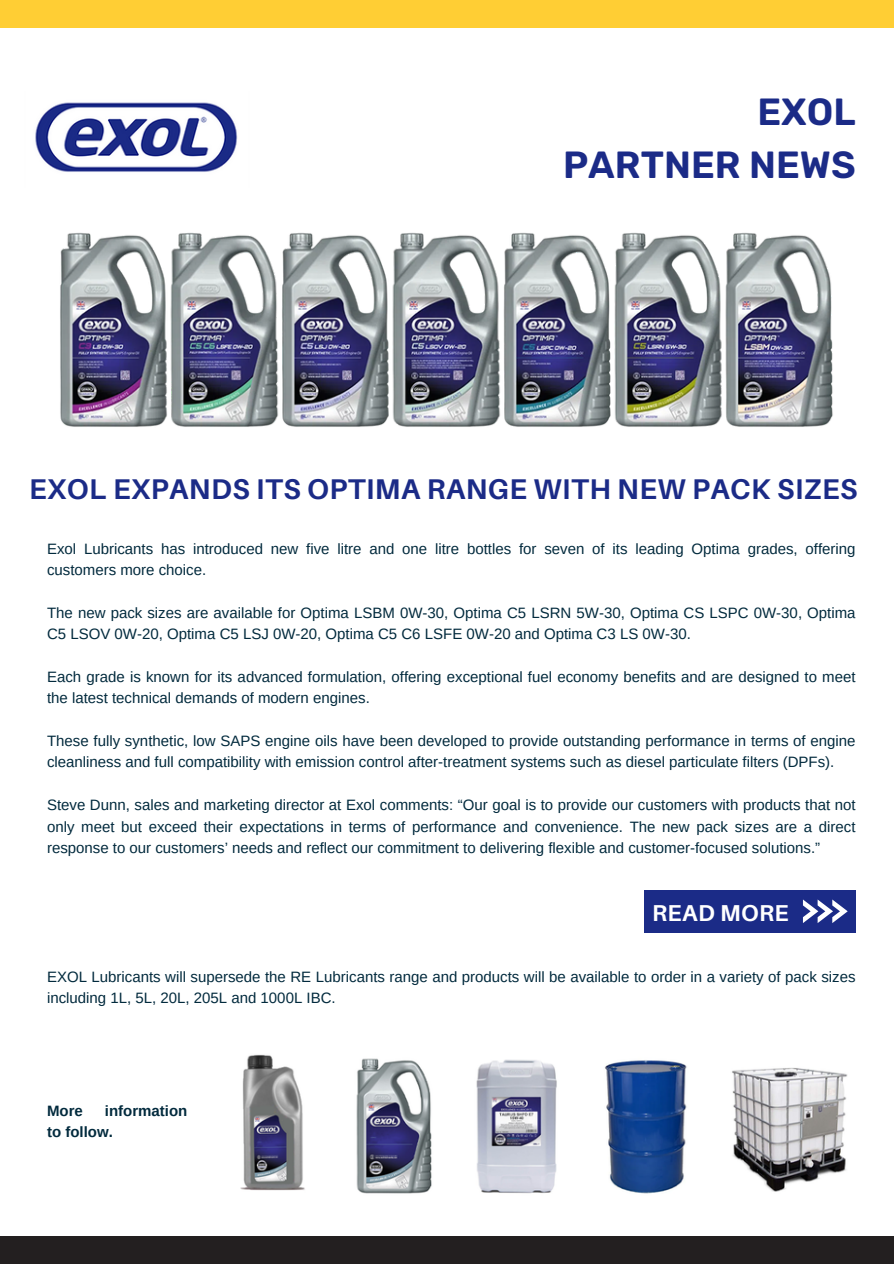
<style>
.page{position:relative;width:894px;height:1264px;background:#fff}
.page>*{position:absolute;margin:0;border:0;box-sizing:border-box;transform-origin:0 0}
.t1{font:600 37.8px/52.8px "Rubik";color:#1b2b87;text-align:right}
.t2{font:700 28.5px "Aileron";letter-spacing:.015em;color:#1b2b87}
.t3{font:700 22.95px "Aileron";letter-spacing:.015em;color:#fff}
.t4{font:15px/21.3px "Arimo";color:#022a3d}
.t5{font:700 15px/21.3px "Arimo";color:#022a3d}
</style>
<div class="page">
<div style="left:0;top:1235px;width:893px;height:28px;background:#231f20"></div>
<div style="left:0;top:0;width:893px;height:28px;background:#ffce34"></div>
<div style="left:644px;top:890px;width:211px;height:42px;background:#1b2b87"></div>
<svg style="left:803px;top:899px;width:44px;height:24px"></svg>
<img style="left:35px;top:102px;width:203px;height:70px">
<img style="left:60px;top:232px;width:773px;height:195px">
<img style="left:240px;top:1054px;width:608px;height:140px">
<p class="t1" style="left:563px;top:85px;width:294px">EXOL<br>PARTNER NEWS</p>
<h3 class="t2" style="left:29px;top:471px;width:829px">EXOL EXPANDS ITS OPTIMA RANGE WITH NEW PACK SIZES</h3>
<h2 class="t4" style="left:47px;top:537px;width:809px">Exol Lubricants has introduced new five litre and one litre bottles for seven of its leading Optima grades, offering customers more choice.</h2>
<p class="t4" style="left:47px;top:602px;width:809px">The new pack sizes are available for Optima LSBM 0W-30, Optima C5 LSRN 5W-30, Optima CS LSPC 0W-30, Optima<br>C5 LSOV 0W-20, Optima C5 LSJ 0W-20, Optima C5 C6 LSFE 0W-20 and Optima C3 LS 0W-30.</p>
<p class="t4" style="left:47px;top:666px;width:809px">Each grade is known for its advanced formulation, offering exceptional fuel economy benefits and are designed to meet the latest technical demands of modern engines.</p>
<p class="t4" style="left:47px;top:730px;width:809px">These fully synthetic, low SAPS engine oils have been developed to provide outstanding performance in terms of engine cleanliness and full compatibility with emission control after-treatment systems such as diesel particulate filters (DPFs).</p>
<p class="t4" style="left:47px;top:794px;width:809px;text-align:justify">Steve Dunn, sales and marketing director at Exol comments: “Our goal is to provide our customers with products that not only meet but exceed their expectations in terms of performance and convenience. The new pack sizes are a direct response to our customers’ needs and reflect our commitment to delivering flexible and customer-focused solutions.”</p>
<p class="t3" style="left:652px;top:898px;width:138px">READ MORE</p>
<p class="t4" style="left:47px;top:965px;width:809px">EXOL Lubricants will supersede the RE Lubricants range and products will be available to order in a variety of pack sizes including 1L, 5L, 20L, 205L and 1000L IBC.</p>
<h4 class="t5" style="left:47px;top:1100px;width:142px;text-indent:58px">information to follow.</h4>
<h4 class="t5" style="left:47px;top:1100px;width:37px">More</h4>
</div>
